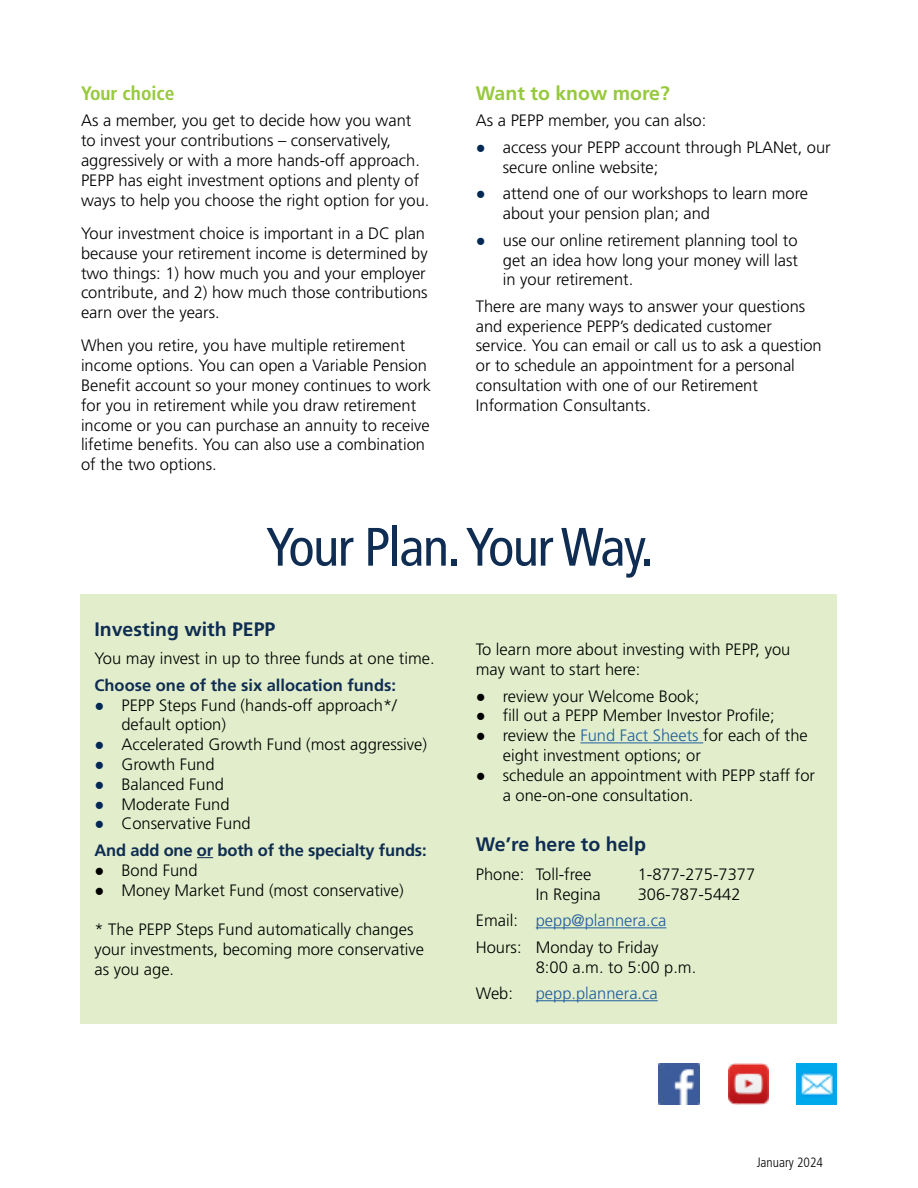
<style>
.page{position:relative;width:918px;height:1188px;background:#fff}
.page>*{position:absolute;margin:0;border:0;box-sizing:border-box;transform-origin:0 0}
.t1{font:condensed 54px "Frutiger LT Std";letter-spacing:-.025em;color:#0f2d52}
.Heading{font:700 19.5px "Frutiger LT Std";color:#0f2d52}
.Heading-2{font:700 19.5px "Frutiger LT Std";color:#97c93d}
.Heading-3{font:700 condensed 19.5px "Frutiger LT Std";color:#97c93d}
.Body_Text{font:300 16.5px/19.8px "Frutiger LT Std";color:#000}
.Bullets_Blue{font:300 16.5px/19.8px "Frutiger LT Std";color:#000}
.Bullet_Points{font:300 16.5px "Frutiger LT Std";color:#000}
.Body_Text-2{font:300 16.5px "Frutiger LT Std";color:#215e9e}
.Bullet_Points-2{font:700 16.5px "Frutiger LT Std";letter-spacing:-.01em;color:#0f2d52}
.Subhead{font:700 16.5px "Frutiger LT Std";color:#0f2d52}
.Subhead-2{font:300 condensed 13.5px "Frutiger LT Std";color:#000}
.s1{font-family:"Franklin Gothic";font-weight:500;color:#002855}
.s2{font-family:"Franklin Gothic";font-weight:500}
.s3{color:#215e9e}
.s4{color:#000}
</style>
<div class="page">
<div style="left:81px;top:594px;width:756px;height:430px;background:#e2eecb"></div>
<img style="left:659px;top:1064px;width:40px;height:40px">
<img style="left:728px;top:1064px;width:41px;height:40px">
<img style="left:796px;top:1064px;width:41px;height:40px">
<svg style="left:197px;top:857px;width:16px;height:1px"></svg>
<hr style="left:580px;top:742px;width:123px;height:1px;background:#215e9e">
<hr style="left:536px;top:927px;width:130px;height:1px;background:#215e9e">
<hr style="left:536px;top:1000px;width:122px;height:1px;background:#215e9e">
<p class="Heading-3" style="left:81px;top:82px;width:95px">Your choice</p>
<p class="Body_Text" style="left:81px;top:111px;width:350px">As a member, you get to decide how you want to invest your contributions – conservatively, aggressively or with a more hands-off approach.<br>PEPP has eight investment options and plenty of ways to help you choose the right option for you.</p>
<p class="Body_Text" style="left:81px;top:224px;width:348px">Your investment choice is important in a DC plan because your retirement income is determined by two things: 1) how much you and your employer contribute, and 2) how much those contributions earn over the years.</p>
<p class="Body_Text" style="left:81px;top:336px;width:352px">When you retire, you have multiple retirement income options. You can open a Variable Pension Benefit account so your money continues to work for you in retirement while you draw retirement income or you can purchase an annuity to receive lifetime benefits. You can also use a combination of the two options.</p>
<p class="Heading-2" style="left:476px;top:82px;width:195px">Want to know more?</p>
<p class="Body_Text" style="left:476px;top:111px;width:232px">As a PEPP member, you can also:</p>
<p class="Body_Text" style="left:503px;top:138px;width:329px;text-indent:-27px"><span class="s1">●</span> access your PEPP account through PLANet, our secure online website;</p>
<p class="Body_Text" style="left:503px;top:184px;width:307px;text-indent:-27px"><span class="s1">●</span> attend one of our workshops to learn more about your pension plan; and</p>
<p class="Body_Text" style="left:503px;top:230px;width:297px;text-align:justify;text-indent:-27px"><span class="s1">●</span> use our online retirement planning tool to get an idea how long your money will last in your retirement.</p>
<p class="Bullets_Blue" style="left:476px;top:297px;width:347px">There are many ways to answer your questions and experience PEPP’s dedicated customer service. You can email or call us to ask a question or to schedule an appointment for a personal consultation with one of our Retirement Information Consultants.</p>
<p class="t1" style="left:266px;top:515px;width:389px">Your Plan. Your Way.</p>
<p class="Heading" style="left:94px;top:617px;width:182px">Investing with PEPP</p>
<p class="Body_Text" style="left:94px;top:649px;width:342px">You may invest in up to three funds at one time.</p>
<p class="Subhead" style="left:94px;top:675px;width:303px">Choose one of the six allocation funds:</p>
<p class="Body_Text" style="left:121px;top:695px;width:277px;text-indent:-27px"><span class="s1">●</span> PEPP Steps Fund (hands-off approach*/ default option)</p>
<p class="Body_Text" style="left:94px;top:735px;width:334px"><span class="s1">●</span> Accelerated Growth Fund (most aggressive)</p>
<p class="Body_Text" style="left:94px;top:755px;width:122px"><span class="s1">●</span> Growth Fund</p>
<p class="Body_Text" style="left:94px;top:775px;width:131px"><span class="s1">●</span> Balanced Fund</p>
<p class="Body_Text" style="left:94px;top:794px;width:137px"><span class="s1">●</span> Moderate Fund</p>
<p class="Body_Text" style="left:94px;top:814px;width:158px"><span class="s1">●</span> Conservative Fund</p>
<p class="Bullet_Points-2" style="left:94px;top:840px;width:334px">And add one or both of the specialty funds:</p>
<p class="Body_Text" style="left:94px;top:860px;width:105px"><span class="s2">●</span> Bond Fund</p>
<p class="Body_Text" style="left:94px;top:880px;width:311px"><span class="s2">●</span> Money Market Fund (most conservative)</p>
<p class="Body_Text" style="left:94px;top:920px;width:331px">* The PEPP Steps Fund automatically changes your investments, becoming more conservative as you age.</p>
<p class="Body_Text" style="left:476px;top:640px;width:316px">To learn more about investing with PEPP, you may want to start here:</p>
<p class="Body_Text" style="left:476px;top:686px;width:225px"><span class="s2">●</span> review your Welcome Book;</p>
<p class="Body_Text" style="left:476px;top:706px;width:300px"><span class="s2">●</span> fill out a PEPP Member Investor Profile;</p>
<p class="Body_Text" style="left:503px;top:726px;width:306px;text-indent:-27px"><span class="s2">●</span> review the <span class="s3">Fund Fact Sheets</span> for each of the eight investment options; or</p>
<p class="Body_Text" style="left:503px;top:766px;width:314px;text-indent:-27px"><span class="s2">●</span> schedule an appointment with PEPP staff for a one-on-one consultation.</p>
<p class="Heading" style="left:476px;top:833px;width:172px">We’re here to help</p>
<p class="Bullet_Points" style="left:476px;top:865px;width:117px">Phone: Toll-free</p>
<p class="Bullet_Points" style="left:638px;top:865px;width:119px">1-877-275-7377</p>
<p class="Bullet_Points" style="left:536px;top:885px;width:67px">In Regina</p>
<p class="Bullet_Points" style="left:638px;top:885px;width:104px">306-787-5442</p>
<p class="Body_Text-2" style="left:476px;top:911px;width:192px"><span class="s4">Email:</span> pepp@plannera.ca</p>
<p class="Body_Text" style="left:536px;top:937px;width:162px;text-indent:-60px">Hours: Monday to Friday<br>8:00 a.m. to 5:00 p.m.</p>
<p class="Body_Text" style="left:476px;top:984px;width:39px">Web:</p>
<p class="Body_Text-2" style="left:536px;top:984px;width:123px">pepp.plannera.ca</p>
<p class="Subhead-2" style="left:757px;top:1154px;width:68px">January 2024</p>
</div>
